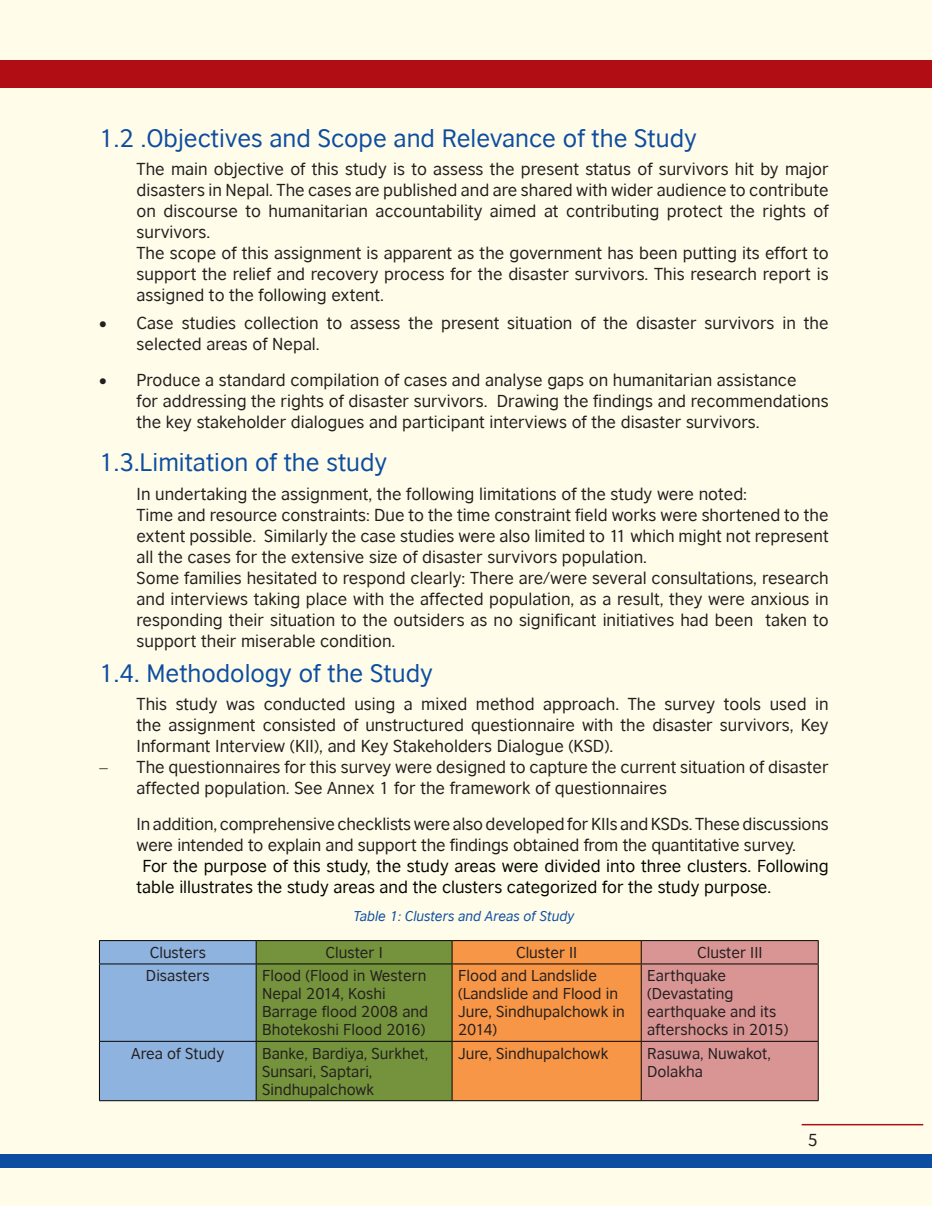
<style>
.page{position:relative;width:932px;height:1206px;background:#fff}
.page>*{position:absolute;margin:0;border:0;box-sizing:border-box;transform-origin:0 0}
.t1{font:24px "British Council Sans";color:#0d4da1}
.t2{font:16.5px/21px "British Council Sans";color:#231f20}
.t3{font:16.5px/21px "British Council Sans";color:#040503}
.t4{font:15px/18px "British Council Sans";color:#231f20}
.t5{font:italic 13.5px "British Council Sans";color:#0d4da1}
</style>
<div class="page">
<div style="left:0;top:0;width:931px;height:1205px;background:#fffde9"></div>
<div style="left:0;top:1154px;width:931px;height:14px;background:#0d4da1"></div>
<hr style="left:801px;top:1123px;width:121px;height:2px;background:#b00d15">
<div style="left:0;top:61px;width:931px;height:27px;background:#b00d15"></div>
<svg style="left:99px;top:940px;width:719px;height:160px;background:#b29876"></svg>
<hr style="left:99px;top:963px;width:157px;height:1px;background:#040503">
<hr style="left:99px;top:964px;width:1px;height:76px;background:#040503">
<hr style="left:256px;top:963px;width:196px;height:1px;background:#040503">
<hr style="left:256px;top:964px;width:1px;height:76px;background:#040503">
<hr style="left:452px;top:963px;width:189px;height:1px;background:#040503">
<hr style="left:451px;top:964px;width:1px;height:76px;background:#040503">
<hr style="left:641px;top:963px;width:177px;height:1px;background:#040503">
<hr style="left:640px;top:964px;width:1px;height:76px;background:#040503">
<hr style="left:817px;top:964px;width:1px;height:76px;background:#040503">
<hr style="left:99px;top:1040px;width:157px;height:1px;background:#040503">
<hr style="left:99px;top:1041px;width:1px;height:59px;background:#040503">
<hr style="left:256px;top:1040px;width:196px;height:1px;background:#040503">
<hr style="left:256px;top:1041px;width:1px;height:59px;background:#040503">
<hr style="left:452px;top:1040px;width:189px;height:1px;background:#040503">
<hr style="left:451px;top:1041px;width:1px;height:59px;background:#040503">
<hr style="left:641px;top:1040px;width:177px;height:1px;background:#040503">
<hr style="left:640px;top:1041px;width:1px;height:59px;background:#040503">
<hr style="left:817px;top:1041px;width:1px;height:59px;background:#040503">
<hr style="left:99px;top:1100px;width:719px;height:1px;background:#040503">
<h1 class="t1" style="left:99px;top:124px;width:599px">1.2 .Objectives and Scope and Relevance of the Study</h1>
<p class="t2" style="left:136px;top:158px;width:693px">The main objective of this study is to assess the present status of survivors hit by major disasters in Nepal. The cases are published and are shared with wider audience to contribute on discourse to humanitarian accountability aimed at contributing protect the rights of survivors.<br>The scope of this assignment is apparent as the government has been putting its effort to support the relief and recovery process for the disaster survivors. This research report is assigned to the following extent.</p>
<p class="t2" style="left:137px;top:312px;width:693px;text-indent:-38px">• Case studies collection to assess the present situation of the disaster survivors in the selected areas of Nepal.</p>
<p class="t2" style="left:137px;top:369px;width:693px;text-indent:-38px">• Produce a standard compilation of cases and analyse gaps on humanitarian assistance<br>for addressing the rights of disaster survivors. Drawing the findings and recommendations the key stakeholder dialogues and participant interviews of the disaster survivors.</p>
<h1 class="t1" style="left:99px;top:448px;width:289px">1.3.Limitation of the study</h1>
<p class="t2" style="left:136px;top:483px;width:693px">In undertaking the assignment, the following limitations of the study were noted:<br>Time and resource constraints: Due to the time constraint field works were shortened to the extent possible. Similarly the case studies were also limited to 11 which might not represent all the cases for the extensive size of disaster survivors population.<br>Some families hesitated to respond clearly: There are/were several consultations, research and interviews taking place with the affected population, as a result, they were anxious in responding their situation to the outsiders as no significant initiatives had been taken to support their miserable condition.</p>
<h1 class="t1" style="left:99px;top:659px;width:335px">1.4. Methodology of the Study</h1>
<p class="t2" style="left:136px;top:693px;width:693px;text-align:justify">This study was conducted using a mixed method approach. The survey tools used in the assignment consisted of unstructured questionnaire with the disaster survivors, Key Informant Interview (KII), and Key Stakeholders Dialogue (KSD).</p>
<p class="t2" style="left:137px;top:756px;width:693px">The questionnaires for this survey were designed to capture the current situation of disaster affected population. See Annex 1 for the framework of questionnaires</p>
<p class="t2" style="left:136px;top:813px;width:693px">In addition, comprehensive checklists were also developed for KIIs and KSDs. These discussions were intended to explain and support the findings obtained from the quantitative survey.</p>
<p class="t3" style="left:137px;top:855px;width:693px;text-indent:6px">For the purpose of this study, the study areas were divided into three clusters. Following table illustrates the study areas and the clusters categorized for the study purpose.</p>
<p class="t5" style="left:353px;top:907px;width:222px">Table 1: Clusters and Areas of Study</p>
<p class="t4" style="left:150px;top:943px;width:58px">Clus ters</p>
<p class="t4" style="left:325px;top:943px;width:59px">Cluster I</p>
<p class="t4" style="left:516px;top:943px;width:63px">Cluster II</p>
<p class="t4" style="left:696px;top:943px;width:67px">Cluster III</p>
<p class="t4" style="left:146px;top:966px;width:65px">Disasters</p>
<p class="t4" style="left:262px;top:966px;width:167px">Flood (Flood in Western<br>Nepal 2014, Koshi<br>Barrage flood 2008 and<br>Bhotekoshi Flood 2016)</p>
<p class="t4" style="left:458px;top:966px;width:168px">Flood and Landslide (Landslide and Flood in<br>Jure, Sindhupalchowk in<br>2014)</p>
<p class="t4" style="left:647px;top:966px;width:143px">Earthquake (Devastating earthquake and its aftershocks in 2015)</p>
<p class="t4" style="left:131px;top:1043px;width:94px">Area of Study</p>
<p class="t4" style="left:262px;top:1043px;width:167px">Banke, Bardiya, Surkhet,<br>Sunsari, Saptari,<br>Sindhupalchowk</p>
<p class="t4" style="left:458px;top:1043px;width:152px">Jure, Sindhupalchowk</p>
<p class="t4" style="left:647px;top:1043px;width:125px">Rasuwa, Nuwakot,<br>Dolakha</p>
<p class="t2" style="left:807px;top:1128px;width:12px">5</p>
</div>
